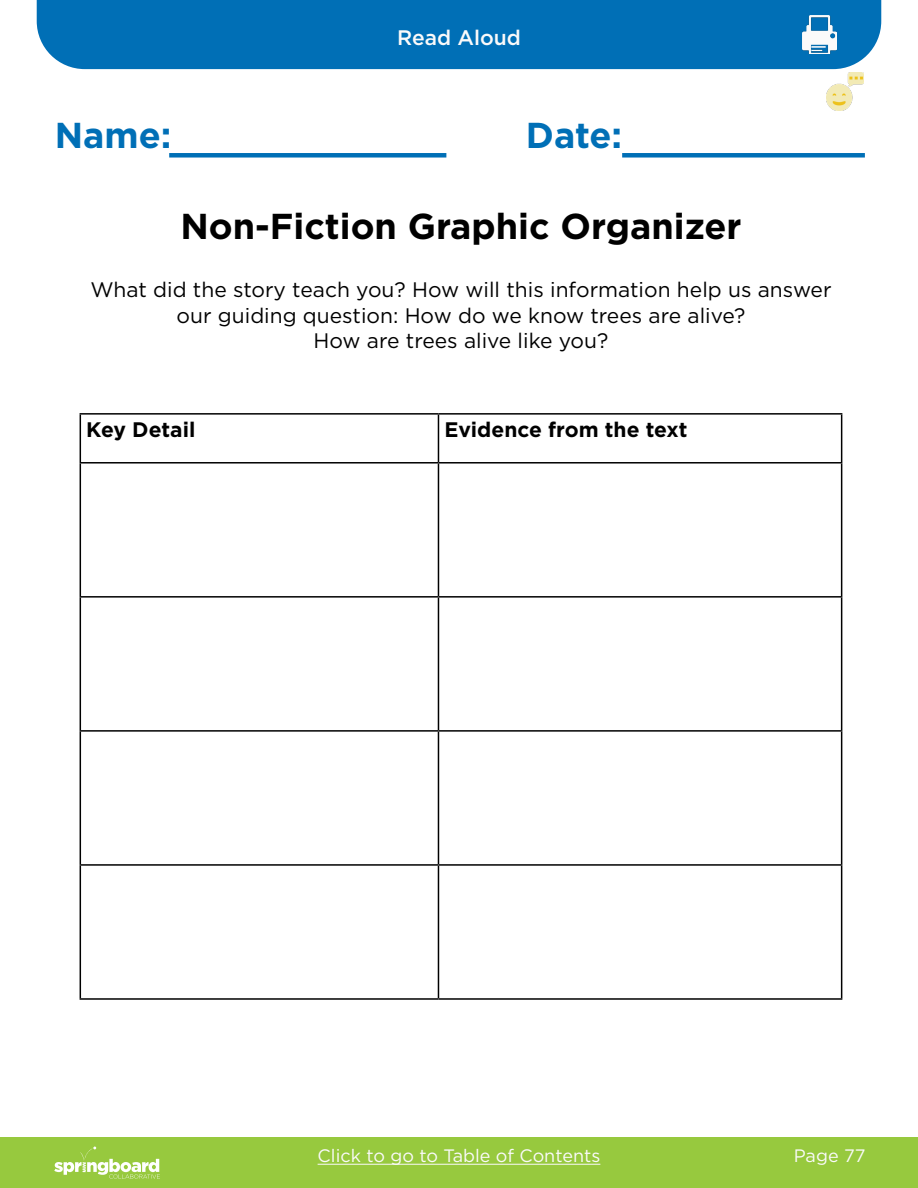
<style>
.page{position:relative;width:918px;height:1188px;background:#fff}
.page>*{position:absolute;margin:0;border:0;box-sizing:border-box;transform-origin:0 0}
.t1{font:700 36px "Gotham";color:#000}
.t2{font:700 36px "Gotham";color:#006fb6}
.t3{font:21px/25.2px "Gotham";color:#000;text-align:center}
.t4{font:700 21px "Gotham";color:#000}
.t5{font:500 21px "Gotham";color:#fafafa}
.t6{font:18px "Gotham";color:#fafafa}
</style>
<div class="page">
<div style="left:0;top:1137px;width:918px;height:51px;background:#97c93e"></div>
<svg style="left:54px;top:1147px;width:106px;height:32px"></svg>
<div style="left:37px;top:0;width:844px;height:69px;background:#006fb6"></div>
<hr style="left:318px;top:1164px;width:282px;height:1px;background:#fafafa">
<hr style="left:80px;top:413px;width:358px;height:2px;background:#000">
<hr style="left:80px;top:415px;width:1px;height:47px;background:#000">
<hr style="left:438px;top:413px;width:404px;height:2px;background:#000">
<hr style="left:438px;top:415px;width:1px;height:47px;background:#000">
<hr style="left:841px;top:415px;width:1px;height:47px;background:#000">
<hr style="left:80px;top:462px;width:358px;height:2px;background:#000">
<hr style="left:80px;top:464px;width:1px;height:132px;background:#000">
<hr style="left:438px;top:462px;width:404px;height:2px;background:#000">
<hr style="left:438px;top:464px;width:1px;height:132px;background:#000">
<hr style="left:841px;top:464px;width:1px;height:132px;background:#000">
<hr style="left:80px;top:596px;width:358px;height:2px;background:#000">
<hr style="left:80px;top:598px;width:1px;height:132px;background:#000">
<hr style="left:438px;top:596px;width:404px;height:2px;background:#000">
<hr style="left:438px;top:598px;width:1px;height:132px;background:#000">
<hr style="left:841px;top:598px;width:1px;height:132px;background:#000">
<hr style="left:80px;top:730px;width:358px;height:2px;background:#000">
<hr style="left:80px;top:732px;width:1px;height:132px;background:#000">
<hr style="left:438px;top:730px;width:404px;height:2px;background:#000">
<hr style="left:438px;top:732px;width:1px;height:132px;background:#000">
<hr style="left:841px;top:732px;width:1px;height:132px;background:#000">
<hr style="left:80px;top:864px;width:358px;height:2px;background:#000">
<hr style="left:80px;top:866px;width:1px;height:132px;background:#000">
<hr style="left:438px;top:864px;width:404px;height:2px;background:#000">
<hr style="left:438px;top:866px;width:1px;height:132px;background:#000">
<hr style="left:841px;top:866px;width:1px;height:132px;background:#000">
<hr style="left:80px;top:998px;width:358px;height:2px;background:#000">
<hr style="left:438px;top:998px;width:404px;height:2px;background:#000">
<div style="left:169px;top:153px;width:277px;height:5px;background:#006fb6"></div>
<div style="left:622px;top:153px;width:243px;height:5px;background:#006fb6"></div>
<img style="left:826px;top:73px;width:38px;height:37px">
<img style="left:803px;top:16px;width:34px;height:38px">
<p class="t5" style="left:397px;top:24px;width:125px">Read Aloud</p>
<h1 class="t2" style="left:55px;top:112px;width:118px">Name:</h1>
<h1 class="t2" style="left:526px;top:112px;width:98px">Date:</h1>
<h1 class="t1" style="left:180px;top:203px;width:563px">Non-Fiction Graphic Organizer</h1>
<p class="t3" style="left:90px;top:277px;width:743px">What did the story teach you? How will this information help us answer our guiding question: How do we know trees are alive?<br>How are trees alive like you?</p>
<p class="t4" style="left:86px;top:415px;width:111px">Key Detail</p>
<p class="t4" style="left:444px;top:415px;width:245px">Evidence from the text</p>
<p class="t6" style="left:318px;top:1145px;width:284px">Click to go to Table of Contents</p>
<p class="t6" style="left:794px;top:1145px;width:73px">Page 77</p>
</div>
